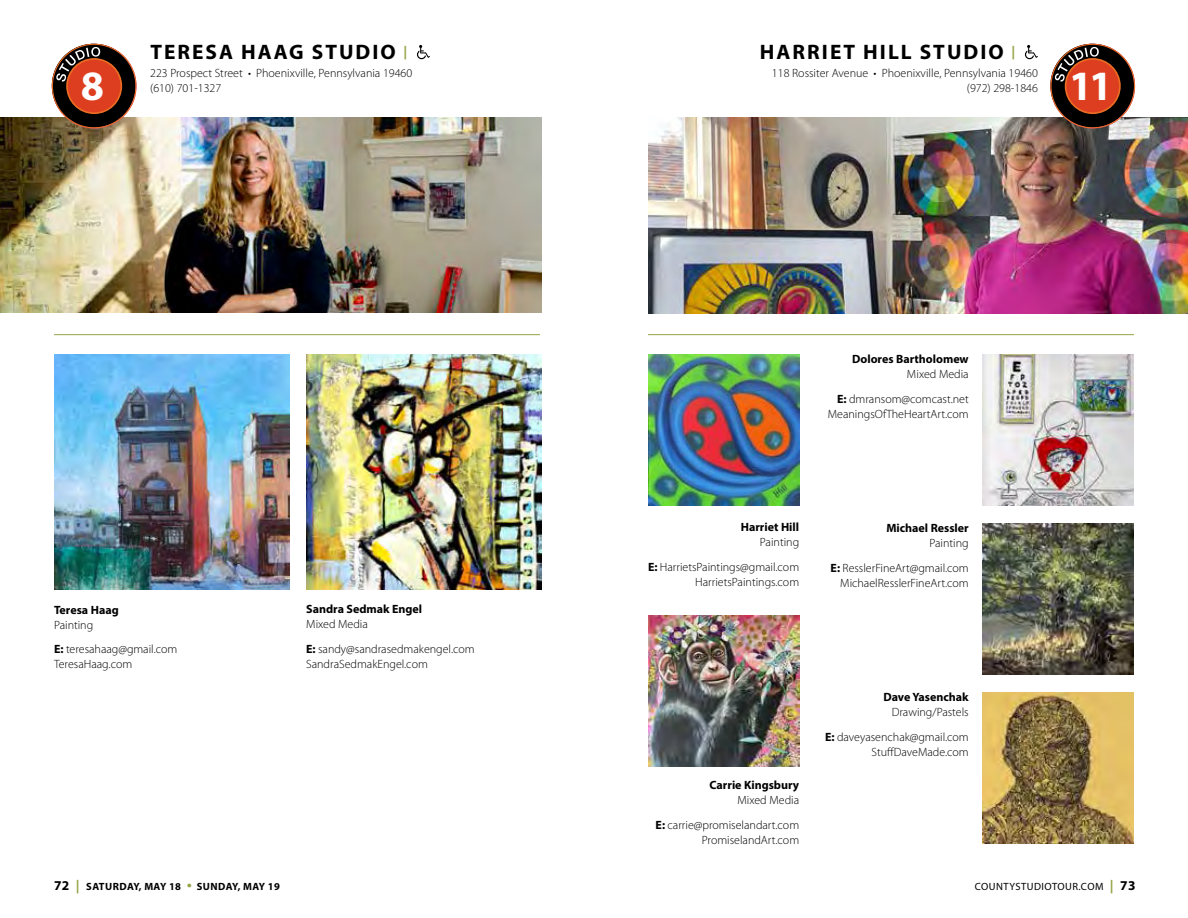
<style>
.page{position:relative;width:1188px;height:918px;background:#fff}
.page>*{position:absolute;margin:0;border:0;box-sizing:border-box;transform-origin:0 0}
.t1{font:700 42px "Myriad Pro";color:#fff}
.t2{font:700 21px "Myriad Pro";letter-spacing:.095em;color:#000}
.t3{font:300 12px/24.8px "Myriad Pro";color:#000;text-align:right}
.t4{font:700 12px "Myriad Pro";color:#000}
.t5{font:700 10.5px "Myriad Pro";letter-spacing:.035em;color:#000}
.t6{font:10.5px "Myriad Pro";letter-spacing:.045em;color:#000}
.s1{font-weight:700}
.s2{font-size:13.5px}
.s3{font-size:13.5px;color:#93a444}
.s4{font-weight:300;font-size:21px;color:#93a444}
.s5{font-weight:700;font-size:13.5px;color:#93a444}
.s6{font-weight:700;font-size:13.5px}
</style>
<div class="page">
<img style="left:648px;top:118px;width:540px;height:195px">
<svg style="left:1025px;top:45px;width:13px;height:14px"></svg>
<img style="left:983px;top:692px;width:151px;height:151px">
<img style="left:983px;top:523px;width:151px;height:152px">
<img style="left:983px;top:354px;width:151px;height:152px">
<img style="left:648px;top:354px;width:151px;height:152px">
<img style="left:648px;top:615px;width:151px;height:152px">
<hr style="left:648px;top:334px;width:486px;height:1px;background:#93a444">
<div style="left:1050px;top:44px;width:84px;height:83px;background:#000;border-radius:50%"></div>
<div style="left:1066px;top:59px;width:54px;height:54px;background:#dd3e20;border-radius:50%"></div>
<div style="left:1065px;top:58px;width:56px;height:56px;border:2px solid #eb6d24;border-radius:50%"></div>
<svg style="left:1055px;top:47px;width:44px;height:35px"></svg>
<img style="left:306px;top:354px;width:235px;height:235px">
<img style="left:54px;top:354px;width:235px;height:235px">
<hr style="left:54px;top:334px;width:486px;height:1px;background:#93a444">
<img style="left:0;top:117px;width:541px;height:196px">
<svg style="left:417px;top:45px;width:13px;height:14px"></svg>
<div style="left:52px;top:44px;width:83px;height:83px;background:#000;border-radius:50%"></div>
<div style="left:67px;top:59px;width:54px;height:54px;background:#dd3e20;border-radius:50%"></div>
<div style="left:66px;top:58px;width:56px;height:56px;border:2px solid #eb6d24;border-radius:50%"></div>
<svg style="left:56px;top:47px;width:44px;height:35px"></svg>
<h1 class="t1" style="left:73px;top:58px;width:44px">x x8</h1>
<h2 class="t2" style="left:150px;top:38px;width:258px">TERESA HAAG STUDIO <sup>|</sup></h2>
<p class="t3" style="left:150px;top:66px;width:264px;line-height:15px;text-align:left">223 Prospect Street • Phoenixville, Pennsylvania 19460 (610) 701-1327</p>
<p class="t4" style="left:54px;top:602px;width:66px">Teresa Haag</p>
<p class="t3" style="left:54px;top:612px;width:125px;text-align:left">Painting<br><span class="s1">E:</span> teresahaag@gmail.com</p>
<p class="t3" style="left:54px;top:652px;width:80px">TeresaHaag.com</p>
<p class="t4" style="left:306px;top:601px;width:118px">Sandra Sedmak Engel</p>
<p class="t3" style="left:306px;top:612px;width:170px;text-align:left">Mixed Media<br><span class="s1">E:</span> sandy@sandrasedmakengel.com</p>
<p class="t3" style="left:306px;top:651px;width:123px">SandraSedmakEngel.com</p>
<p class="t5" style="left:54px;top:879px;width:227px"><span class="s2">72</span> <span class="s3">|</span> SATURDAY, MAY 18 <span class="s4">•</span> SUNDAY, MAY 19</p>
<h2 class="t2" style="left:760px;top:38px;width:257px">HARRIET HILL STUDIO <sup>|</sup></h2>
<p class="t3" style="left:772px;top:66px;width:267px;line-height:15px">118 Rossiter Avenue • Phoenixville, Pennsylvania 19460 (972) 298-1846</p>
<h1 class="t1" style="left:1069px;top:58px;width:46px">11xx</h1>
<p class="t4" style="left:852px;top:351px;width:118px">Dolores Bartholomew</p>
<p class="t3" style="left:837px;top:362px;width:133px">Mixed Media<br><span class="s1">E:</span> dmransom@comcast.net</p>
<p class="t3" style="left:828px;top:402px;width:142px">MeaningsOfTheHeartArt.com</p>
<p class="t4" style="left:741px;top:519px;width:60px">Harriet Hill</p>
<p class="t3" style="left:648px;top:530px;width:153px">Painting<br><span class="s1">E:</span> HarrietsPaintings@gmail.com</p>
<p class="t3" style="left:695px;top:569px;width:105px">HarrietsPaintings.com</p>
<p class="t4" style="left:886px;top:520px;width:84px">Michael Ressler</p>
<p class="t3" style="left:831px;top:531px;width:140px">Painting<br><span class="s1">E:</span> ResslerFineArt@gmail.com</p>
<p class="t3" style="left:840px;top:571px;width:130px">MichaelResslerFineArt.com</p>
<p class="t4" style="left:710px;top:777px;width:91px">Carrie Kingsbury</p>
<p class="t3" style="left:656px;top:788px;width:145px">Mixed Media<br><span class="s1">E:</span> carrie@promiselandart.com</p>
<p class="t3" style="left:702px;top:828px;width:99px">PromiselandArt.com</p>
<p class="t4" style="left:883px;top:689px;width:87px">Dave Yasenchak</p>
<p class="t3" style="left:825px;top:700px;width:145px">Drawing/Pastels<br><span class="s1">E:</span> daveyasenchak@gmail.com</p>
<p class="t3" style="left:872px;top:739px;width:99px">StuffDaveMade.com</p>
<p class="t6" style="left:975px;top:880px;width:162px">COUNTYSTUDIOTOUR.COM <span class="s5">|</span> <span class="s6">73</span></p>
</div>
